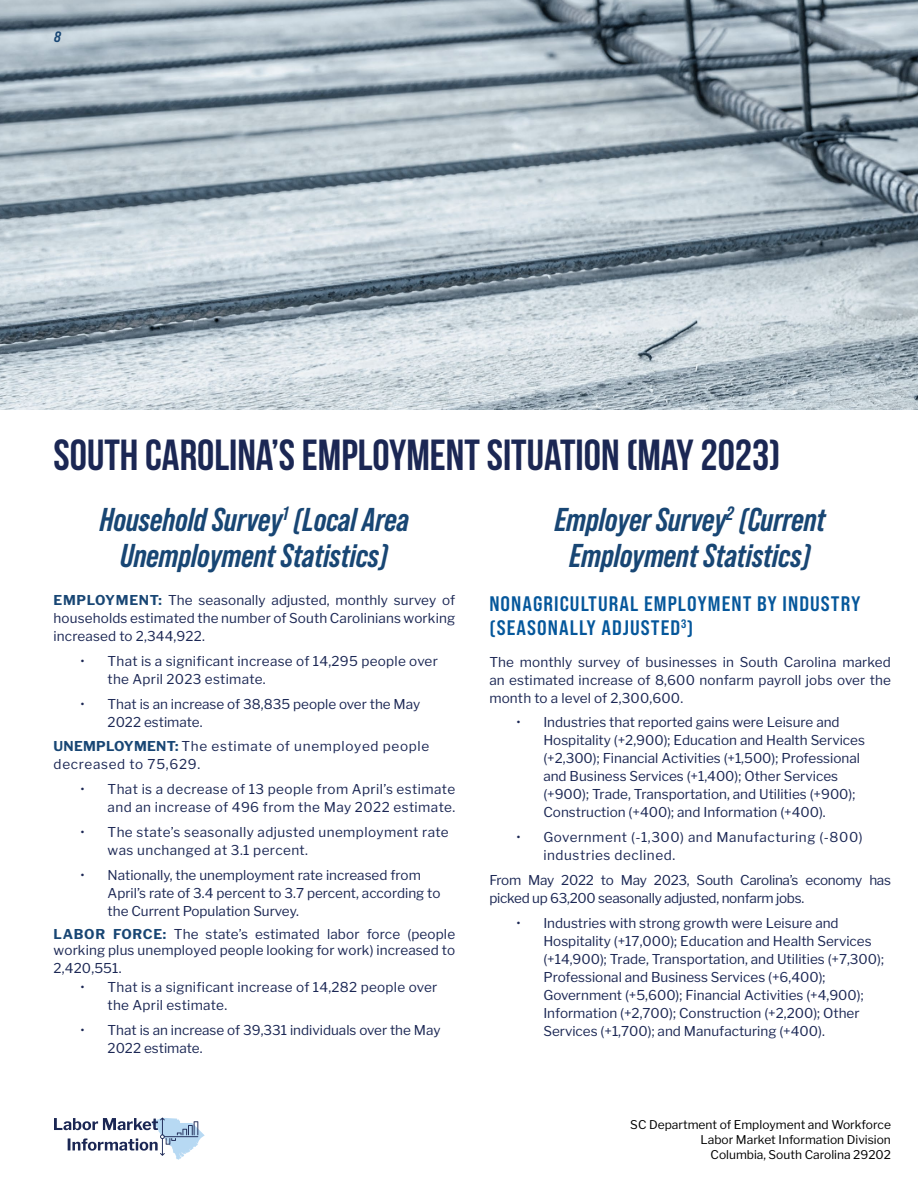
<style>
.page{position:relative;width:918px;height:1188px;background:#fff}
.page>*{position:absolute;margin:0;border:0;box-sizing:border-box;transform-origin:0 0}
.Headline{font:700 43.5px "Bebas Neue";color:#1b2754}
.Subheadline{font:italic 700 33px/36px "Bebas Neue Pro";color:#184674;text-align:center}
.Subheadline_2{font:21px/24px "Bebas Neue Pro Sm E Bd";letter-spacing:.05em;color:#05579b}
.t1{font:15px "Bebas Neue Pro Sm E Bd It";color:#184674}
.Copy{font:13.5px/18px "Libre Franklin";color:#1b2754}
.Copy-2{font:13.5px/18px "Libre Franklin";letter-spacing:.03em;color:#1b2754;text-align:right}
.Copy-3{font:13.5px/18px "Libre Franklin";letter-spacing:.02em;color:#1b2754}
.Copy-4{font:13.5px/18px "Libre Franklin";letter-spacing:-.02em;color:#1b2754}
.Copy-5{font:13.5px/18px "Libre Franklin";letter-spacing:.05em;color:#1b2754}
.Copy-6{font:13.5px/18px "Libre Franklin";letter-spacing:.04em;color:#1b2754}
.t2{font:12px/15px "Libre Franklin";color:#000;text-align:right}
.s1{font-weight:700;color:#184674}
</style>
<div class="page">
<svg style="left:54px;top:1118px;width:151px;height:42px"></svg>
<img style="left:0;top:0;width:918px;height:410px">
<p class="t1" style="left:54px;top:28px;width:8px">8</p>
<p class="Headline" style="left:54px;top:431px;width:728px">SOUTH CAROLINA’S EMPLOYMENT SITUATION (MAY 2023)</p>
<p class="Subheadline" style="left:100px;top:501px;width:311px">Household Survey<sup>1</sup> (Local Area<br>Unemployment Statistics)</p>
<p class="Copy" style="left:54px;top:591px;width:403px;text-align:justify"><span class="s1">EMPLOYMENT:</span> The seasonally adjusted, monthly survey of households estimated the number of South Carolinians working increased to 2,344,922.</p>
<p class="Copy-3" style="left:108px;top:652px;width:332px;text-indent:-27px">• That is a significant increase of 14,295 people over the April 2023 estimate.</p>
<p class="Copy" style="left:108px;top:695px;width:314px;text-indent:-27px">• That is an increase of 38,835 people over the May<br>2022 estimate.</p>
<p class="Copy-5" style="left:54px;top:738px;width:377px"><span class="s1">UNEMPLOYMENT:</span> The estimate of unemployed people decreased to 75,629.</p>
<p class="Copy-2" style="left:81px;top:780px;width:376px">• That is a decrease of 13 people from April’s estimate and an increase of 496 from the May 2022 estimate.</p>
<p class="Copy-2" style="left:108px;top:823px;width:343px;text-align:left;text-indent:-27px">• The state’s seasonally adjusted unemployment rate was unchanged at 3.1 percent.</p>
<p class="Copy" style="left:108px;top:866px;width:334px;text-indent:-27px">• Nationally, the unemployment rate increased from<br>April’s rate of 3.4 percent to 3.7 percent, according to the Current Population Survey.</p>
<p class="Copy" style="left:54px;top:926px;width:403px;line-height:16.5px"><span class="s1">LABOR FORCE:</span> The state’s estimated labor force (people working plus unemployed people looking for work) increased to</p>
<p class="Copy" style="left:54px;top:960px;width:68px">2,420,551.</p>
<p class="Copy-3" style="left:108px;top:978px;width:331px;text-indent:-27px">• That is a significant increase of 14,282 people over the April estimate.</p>
<p class="Copy" style="left:108px;top:1021px;width:335px;text-indent:-27px">• That is an increase of 39,331 individuals over the May<br>2022 estimate.</p>
<p class="Subheadline" style="left:555px;top:501px;width:272px">Employer Survey<sup>2</sup> (Current<br>Employment Statistics)</p>
<p class="Subheadline_2" style="left:489px;top:592px;width:373px">NONAGRICULTURAL EMPLOYMENT BY INDUSTRY (SEASONALLY ADJUSTED<sup>3</sup>)</p>
<p class="Copy" style="left:489px;top:653px;width:403px;text-align:justify">The monthly survey of businesses in South Carolina marked an estimated increase of 8,600 nonfarm payroll jobs over the month to a level of 2,300,600.</p>
<p class="Copy" style="left:543px;top:714px;width:323px;text-indent:-27px">• Industries that reported gains were Leisure and Hospitality (+2,900); Education and Health Services (+2,300); Financial Activities (+1,500); Professional and Business Services (+1,400); Other Services (+900); Trade, Transportation, and Utilities (+900); Construction (+400); and Information (+400).</p>
<p class="Copy-6" style="left:543px;top:828px;width:321px;text-indent:-27px">• Government (-1,300) and Manufacturing (-800) industries declined.</p>
<p class="Copy-4" style="left:489px;top:871px;width:403px">From May 2022 to May 2023, South Carolina’s economy has picked up 63,200 seasonally adjusted, nonfarm jobs.</p>
<p class="Copy" style="left:543px;top:914px;width:342px;text-indent:-27px">• Industries with strong growth were Leisure and Hospitality (+17,000); Education and Health Services (+14,900); Trade, Transportation, and Utilities (+7,300); Professional and Business Services (+6,400); Government (+5,600); Financial Activities (+4,900); Information (+2,700); Construction (+2,200); Other Services (+1,700); and Manufacturing (+400).</p>
<p class="t2" style="left:630px;top:1117px;width:262px">SC Department of Employment and Workforce<br>Labor Market Information Division<br>Columbia, South Carolina 29202</p>
</div>
